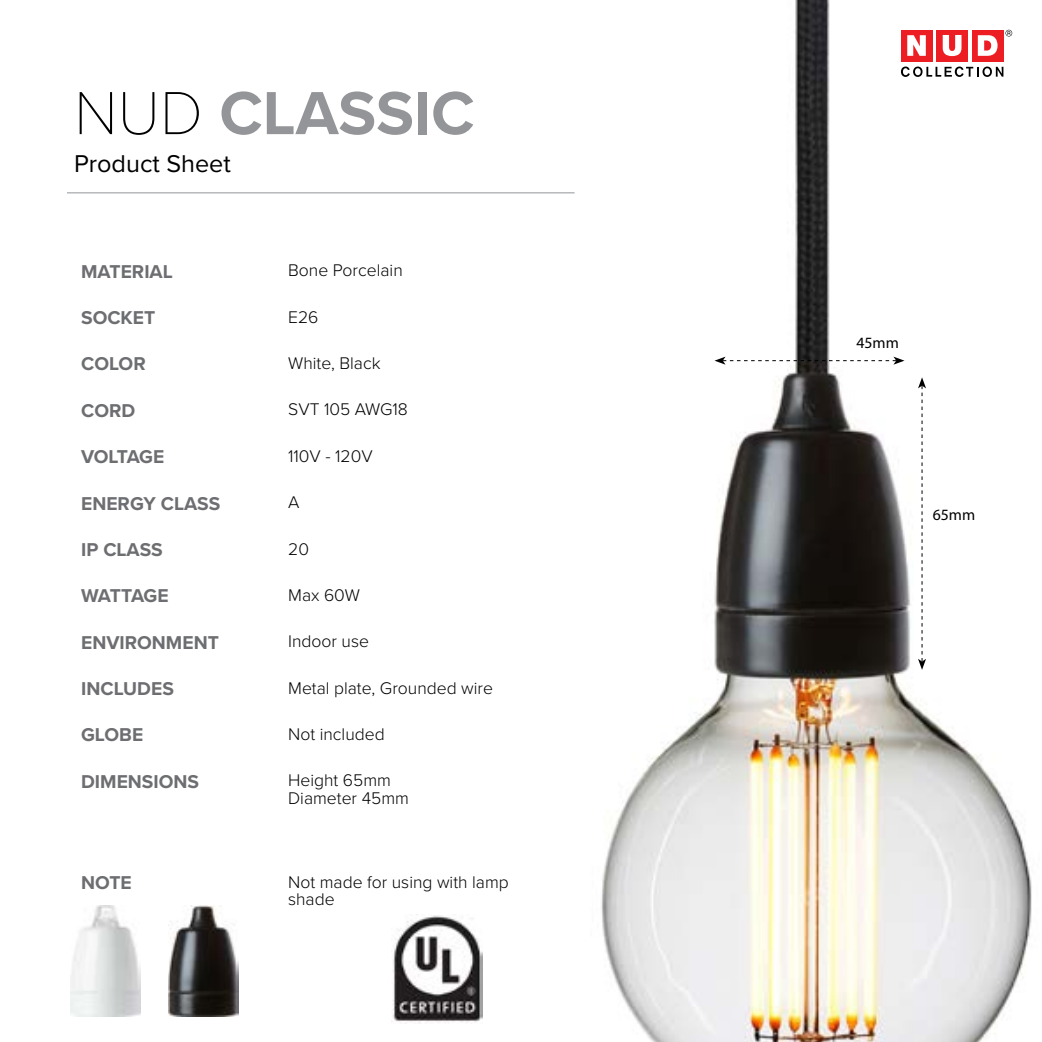
<style>
.page{position:relative;width:1042px;height:1042px;background:#fff}
.page>*{position:absolute;margin:0;border:0;box-sizing:border-box;transform-origin:0 0}
.t1{font:700 63px "Proxima Nova";color:#939598}
.t2{font:25.2px "Proxima Nova";color:#000}
.t3{font:700 19.25px "Proxima Nova";color:#6d6e71}
.t4{font:700 19.25px "Proxima Nova";letter-spacing:-.025em;color:#6d6e71}
.t5{font:700 19.25px "Proxima Nova";letter-spacing:-.04em;color:#6d6e71}
.t6{font:300 17.5px/17.5px "Proxima Nova";color:#000}
.t7{font:15.75px "Myriad Pro";color:#000}
.s1{font-family:"Proxima Nova T";font-weight:100;color:#000}
</style>
<div class="page">
<img style="left:551px;top:0;width:481px;height:1042px">
<img style="left:168px;top:906px;width:71px;height:111px">
<img style="left:70px;top:906px;width:71px;height:111px">
<svg style="left:714px;top:357px;width:190px;height:8px"></svg>
<svg style="left:918px;top:377px;width:8px;height:293px"></svg>
<hr style="left:67px;top:192px;width:507px;height:1px;background:#939598">
<div style="left:901px;top:30px;width:31px;height:31px;background:#ed1d24"></div>
<div style="left:936px;top:30px;width:32px;height:31px;background:#ed1d24"></div>
<div style="left:972px;top:30px;width:31px;height:31px;background:#ed1d24"></div>
<svg style="left:907px;top:35px;width:19px;height:21px"></svg>
<svg style="left:942px;top:35px;width:19px;height:21px"></svg>
<svg style="left:978px;top:35px;width:19px;height:21px"></svg>
<svg style="left:901px;top:67px;width:102px;height:10px"></svg>
<svg style="left:1005px;top:30px;width:7px;height:6px"></svg>
<img style="left:392px;top:914px;width:90px;height:109px">
<h1 class="t1" style="left:74px;top:66px;width:402px"><span class="s1">NUD</span> CLASSIC</h1>
<h2 class="t2" style="left:74px;top:145px;width:158px">Product Sheet</h2>
<p class="t3" style="left:81px;top:257px;width:93px">MATERIAL</p>
<p class="t6" style="left:288px;top:261px;width:116px">Bone Porcelain</p>
<p class="t3" style="left:81px;top:303px;width:76px">SOCKET</p>
<p class="t6" style="left:288px;top:307px;width:32px">E26</p>
<p class="t3" style="left:81px;top:350px;width:66px">COLOR</p>
<p class="t6" style="left:288px;top:353px;width:94px">White, Black</p>
<p class="t3" style="left:81px;top:396px;width:56px">CORD</p>
<p class="t6" style="left:288px;top:400px;width:121px">SVT 105 AWG18</p>
<p class="t4" style="left:81px;top:442px;width:85px">VOLTAGE</p>
<p class="t6" style="left:288px;top:446px;width:86px">110V - 120V</p>
<p class="t3" style="left:81px;top:489px;width:141px">ENERGY CLASS</p>
<p class="t6" style="left:288px;top:493px;width:13px">A</p>
<p class="t3" style="left:81px;top:535px;width:83px">IP CLASS</p>
<p class="t6" style="left:288px;top:539px;width:22px">20</p>
<p class="t5" style="left:81px;top:581px;width:89px">WATTAGE</p>
<p class="t6" style="left:288px;top:585px;width:73px">Max 60W</p>
<p class="t3" style="left:81px;top:628px;width:139px">ENVIRONMENT</p>
<p class="t6" style="left:288px;top:632px;width:82px">Indoor use</p>
<p class="t3" style="left:81px;top:674px;width:94px">INCLUDES</p>
<p class="t6" style="left:288px;top:678px;width:206px">Metal plate, Grounded wire</p>
<p class="t3" style="left:81px;top:720px;width:64px">GLOBE</p>
<p class="t6" style="left:288px;top:724px;width:98px">Not included</p>
<p class="t3" style="left:81px;top:767px;width:119px">DIMENSIONS</p>
<p class="t6" style="left:288px;top:771px;width:122px">Height 65mm<br>Diameter 45mm</p>
<p class="t3" style="left:81px;top:868px;width:52px">NOTE</p>
<p class="t6" style="left:288px;top:872px;width:222px">Not made for using with lamp shade</p>
<p class="t7" style="left:856px;top:333px;width:44px">45mm</p>
<p class="t7" style="left:933px;top:505px;width:44px">65mm</p>
</div>
